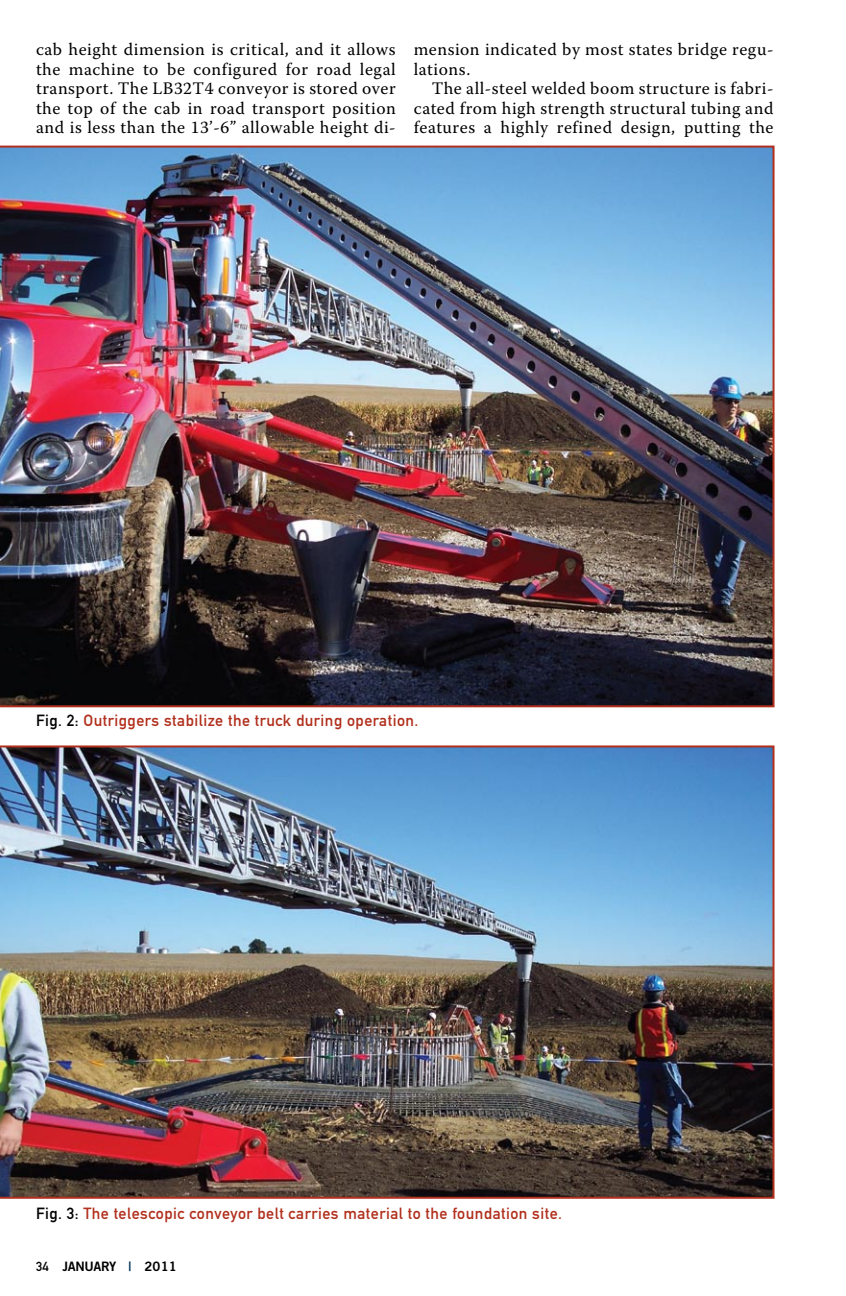
<style>
.page{position:relative;width:846px;height:1296px;background:#fff}
.page>*{position:absolute;margin:0;border:0;box-sizing:border-box;transform-origin:0 0}
.t1{font:17.6px/19.4px "Warnock Pro";letter-spacing:.03em;color:#000;text-align:justify}
.t2{font:16px "DIN Mittelschrift Alternate";letter-spacing:.03em;color:#b12f1c}
.t3{font:13px "Trade Gothic Bold Two";letter-spacing:-.03em;color:#000}
.s1{color:#000}
.s2{font-family:"DIN Mittelschrift Alternate"}
.s3{color:#00355b}
</style>
<div class="page">
<img style="left:0;top:146px;width:775px;height:561px">
<img style="left:0;top:745px;width:775px;height:454px">
<p class="t1" style="left:36px;top:40px;width:361px">cab height dimension is critical, and it allows the machine to be configured for road legal transport. The LB32T4 conveyor is stored over the top of the cab in road transport position and is less than the 13’-6” allowable height di-</p>
<p class="t1" style="left:414px;top:40px;width:361px">mension indicated by most states bridge regu&shy;lations.</p>
<p class="t1" style="left:414px;top:79px;width:361px;text-indent:18px">The all-steel welded boom structure is fabri&shy;cated from high strength structural tubing and features a highly refined design, putting the</p>
<p class="t2" style="left:36px;top:711px;width:384px"><span class="s1">Fig. 2:</span> Outriggers stabilize the truck during operation.</p>
<p class="t2" style="left:36px;top:1204px;width:528px"><span class="s1">Fig. 3:</span> The telescopic conveyor belt carries material to the foundation site.</p>
<p class="t3" style="left:36px;top:1258px;width:142px"><span class="s2">34</span> JANUARY <span class="s3">|</span> 2011</p>
</div>
